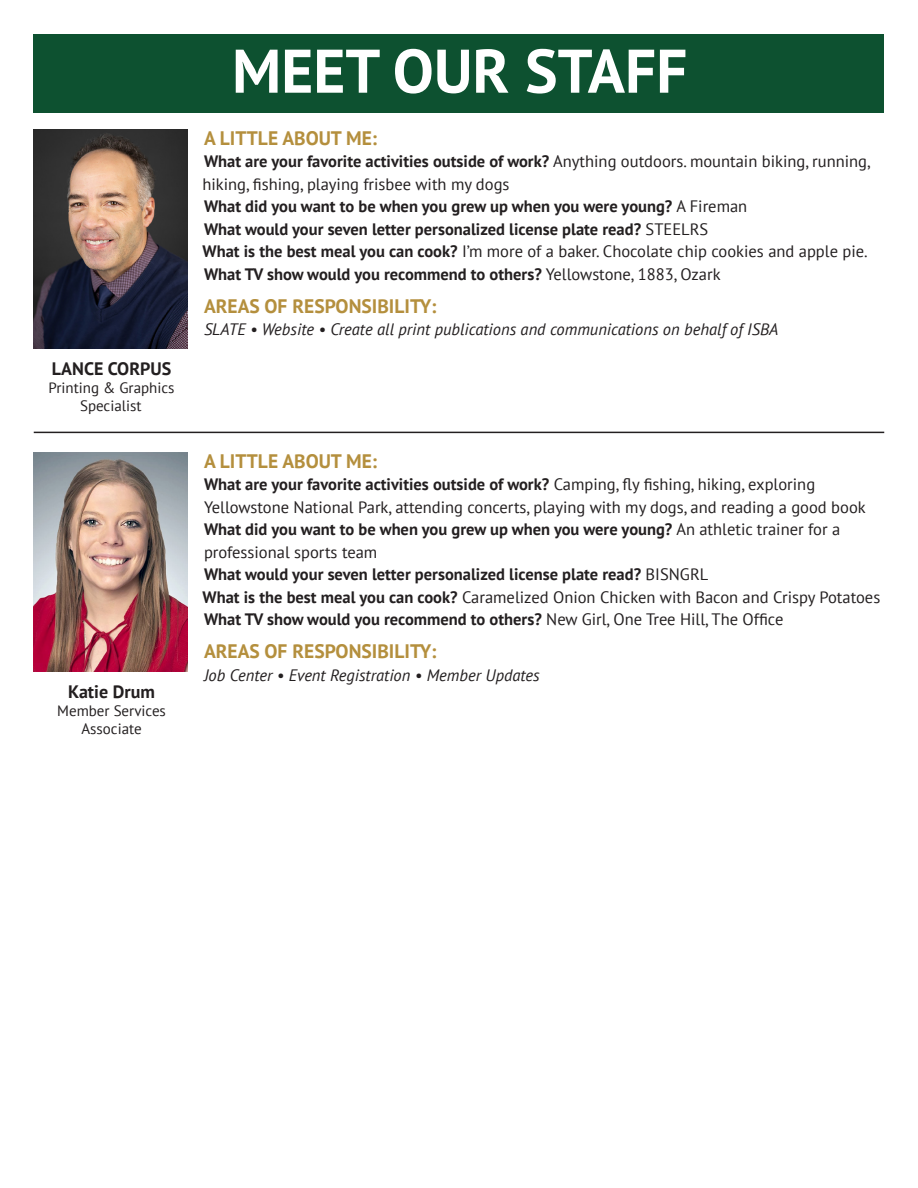
<style>
.page{position:relative;width:918px;height:1188px;background:#fff}
.page>*{position:absolute;margin:0;border:0;box-sizing:border-box;transform-origin:0 0}
.t1{font:700 61.5px "PT Sans";color:#fff}
.t2{font:700 19.5px "PT Sans";color:#b48f3d}
.t3{font:700 18px "PT Sans";color:#231f20}
.t4{font:700 16.5px/22.5px "PT Sans";color:#231f20}
.t5{font:16.5px/22.5px "PT Sans";color:#231f20}
.t6{font:italic 16.5px "PT Sans";color:#231f20}
.t7{font:15px/18px "PT Sans";color:#231f20;text-align:center}
.s1{font-weight:700}
.s2{font-weight:400}
</style>
<div class="page">
<div style="left:34px;top:34px;width:850px;height:78px;background:#0d5130"></div>
<hr style="left:34px;top:432px;width:850px;height:1px;background:#231f20">
<img style="left:34px;top:130px;width:154px;height:219px">
<img style="left:34px;top:453px;width:154px;height:219px">
<p class="t3" style="left:52px;top:356px;width:121px">LANCE CORPUS</p>
<p class="t7" style="left:49px;top:378px;width:127px">Printing &amp; Graphics<br>Specialist</p>
<p class="t3" style="left:68px;top:679px;width:88px">Katie Drum</p>
<p class="t7" style="left:57px;top:701px;width:110px">Member Services</p>
<p class="t7" style="left:81px;top:719px;width:62px">Associate</p>
<p class="t1" style="left:232px;top:31px;width:457px">MEET OUR STAFF</p>
<p class="t2" style="left:204px;top:125px;width:175px">A LITTLE ABOUT ME:</p>
<p class="t5" style="left:202px;top:150px;width:670px"><span class="s1">What are your favorite activities outside of work?</span> Anything outdoors. mountain biking, running, hiking, fishing, playing frisbee with my dogs</p>
<p class="t4" style="left:204px;top:195px;width:545px">What did you want to be when you grew up when you were young? <span class="s2">A Fireman</span></p>
<p class="t4" style="left:202px;top:217px;width:667px">What would your seven letter personalized license plate read? <span class="s2">STEELRS<br></span>What is the best meal you can cook? <span class="s2">I’m more of a baker. Chocolate chip cookies and apple pie.</span></p>
<p class="t4" style="left:204px;top:262px;width:518px">What TV show would you recommend to others? <span class="s2">Yellowstone, 1883, Ozark</span></p>
<p class="t2" style="left:204px;top:293px;width:234px">AREAS OF RESPONSIBILITY:</p>
<p class="t6" style="left:204px;top:319px;width:576px">SLATE • Website • Create all print publications and communications on behalf of ISBA</p>
<p class="t2" style="left:204px;top:448px;width:175px">A LITTLE ABOUT ME:</p>
<p class="t4" style="left:204px;top:473px;width:613px">What are your favorite activities outside of work? <span class="s2">Camping, fly fishing, hiking, exploring</span></p>
<p class="t5" style="left:204px;top:495px;width:663px">Yellowstone National Park, attending concerts, playing with my dogs, and reading a good book</p>
<p class="t4" style="left:204px;top:518px;width:638px">What did you want to be when you grew up when you were young? <span class="s2">An athletic trainer for a</span></p>
<p class="t5" style="left:204px;top:540px;width:175px">professional sports team</p>
<p class="t4" style="left:202px;top:563px;width:679px">What would your seven letter personalized license plate read? <span class="s2">BISNGRL<br></span>What is the best meal you can cook? <span class="s2">Caramelized Onion Chicken with Bacon and Crispy Potatoes</span></p>
<p class="t4" style="left:204px;top:608px;width:581px">What TV show would you recommend to others? <span class="s2">New Girl, One Tree Hill, The Office</span></p>
<p class="t2" style="left:204px;top:638px;width:234px">AREAS OF RESPONSIBILITY:</p>
<p class="t6" style="left:204px;top:664px;width:337px">Job Center • Event Registration • Member Updates</p>
</div>
